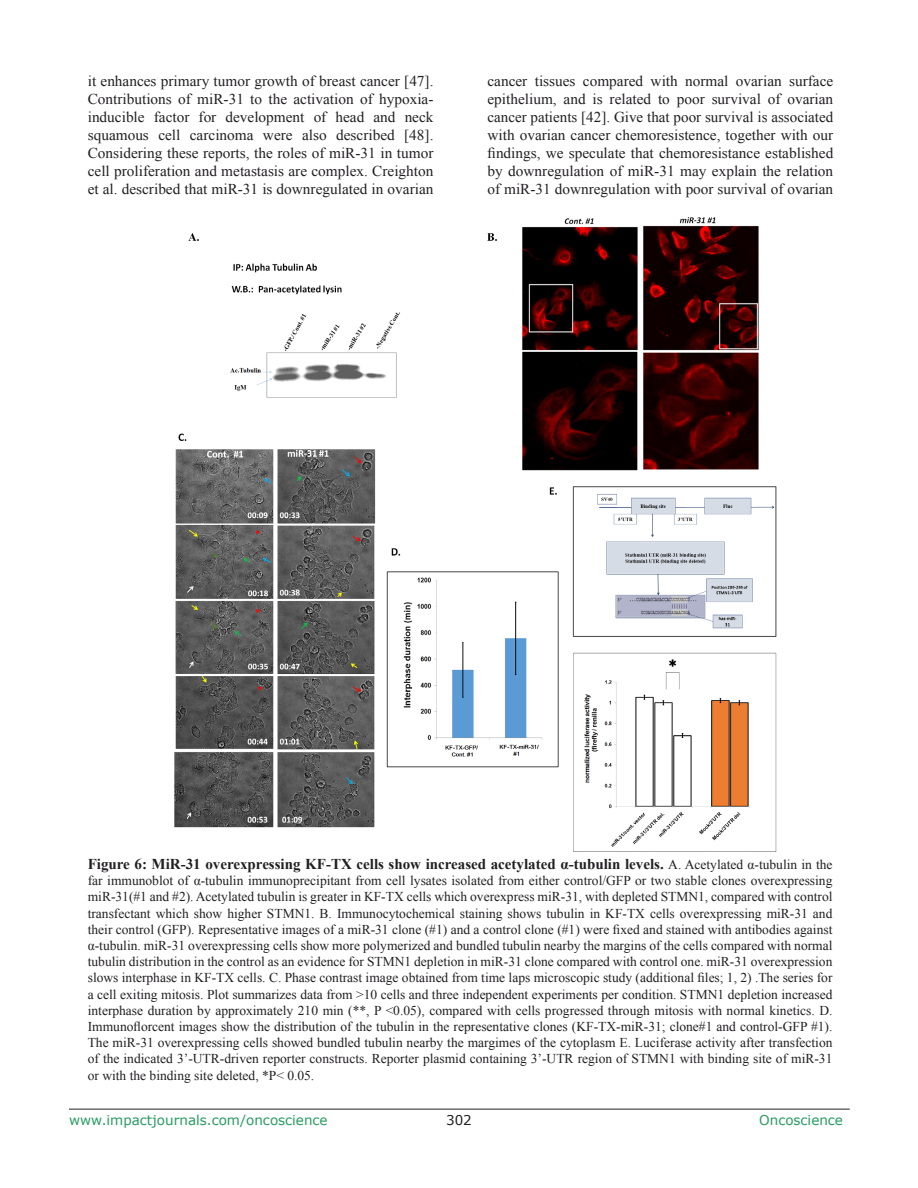
<style>
.page{position:relative;width:918px;height:1188px;background:#fff}
.page>*{position:absolute;margin:0;border:0;box-sizing:border-box;transform-origin:0 0}
.BodyText{font:15px/18px "Times New Roman";color:#221f22;text-align:justify}
.FigureText{font:700 15px "Times New Roman";color:#221f22}
.FigureText-2{font:13.5px/16.2px "Times New Roman";color:#221f22;text-align:justify}
.t1{font:13.5px "Verdana";color:#279c60}
.t2{font:13.5px "Verdana";color:#221f22}
.s1{font-weight:400;font-size:13.5px}
</style>
<div class="page">
<hr style="left:69px;top:1109px;width:781px;height:1px;background:#231f20">
<img style="left:174px;top:217px;width:602px;height:634px">
<p class="BodyText" style="left:88px;top:71px;width:347px">it enhances primary tumor growth of breast cancer [47].<br>Contributions of miR-31 to the activation of hypoxia&shy;inducible factor for development of head and neck squamous cell carcinoma were also described [48].<br>Considering these reports, the roles of miR-31 in tumor cell proliferation and metastasis are complex. Creighton et al. described that miR-31 is downregulated in ovarian</p>
<p class="BodyText" style="left:488px;top:71px;width:347px">cancer tissues compared with normal ovarian surface epithelium, and is related to poor survival of ovarian cancer patients [42]. Give that poor survival is associated with ovarian cancer chemoresistence, together with our findings, we speculate that chemoresistance established by downregulation of miR-31 may explain the relation of miR-31 downregulation with poor survival of ovarian</p>
<p class="FigureText" style="left:88px;top:853px;width:746px">Figure 6: MiR-31 overexpressing KF-TX cells show increased acetylated α-tubulin levels. <span class="s1">A. Acetylated α-tubulin in the</span></p>
<p class="FigureText-2" style="left:88px;top:872px;width:746px">far immunoblot of α-tubulin immunoprecipitant from cell lysates isolated from either control/GFP or two stable clones overexpressing miR-31(#1 and #2). Acetylated tubulin is greater in KF-TX cells which overexpress miR-31, with depleted STMN1, compared with control transfectant which show higher STMN1. B. Immunocytochemical staining shows tubulin in KF-TX cells overexpressing miR-31 and their control (GFP). Representative images of a miR-31 clone (#1) and a control clone (#1) were fixed and stained with antibodies against α-tubulin. miR-31 overexpressing cells show more polymerized and bundled tubulin nearby the margins of the cells compared with normal tubulin distribution in the control as an evidence for STMN1 depletion in miR-31 clone compared with control one. miR-31 overexpression slows interphase in KF-TX cells. C. Phase contrast image obtained from time laps microscopic study (additional files; 1, 2) .The series for a cell exiting mitosis. Plot summarizes data from &gt;10 cells and three independent experiments per condition. STMN1 depletion increased interphase duration by approximately 210 min (**, P &lt;0.05), compared with cells progressed through mitosis with normal kinetics. D.<br>Immunoflorcent images show the distribution of the tubulin in the representative clones (KF-TX-miR-31; clone#1 and control-GFP #1).<br>The miR-31 overexpressing cells showed bundled tubulin nearby the margimes of the cytoplasm E. Luciferase activity after transfection of the indicated 3’-UTR-driven reporter constructs. Reporter plasmid containing 3’-UTR region of STMN1 with binding site of miR-31 or with the binding site deleted, *P&lt; 0.05.</p>
<p class="t1" style="left:69px;top:1111px;width:260px">www.impactjournals.com/oncoscience</p>
<p class="t2" style="left:446px;top:1111px;width:27px">302</p>
<p class="t1" style="left:759px;top:1111px;width:85px">Oncoscience</p>
</div>
